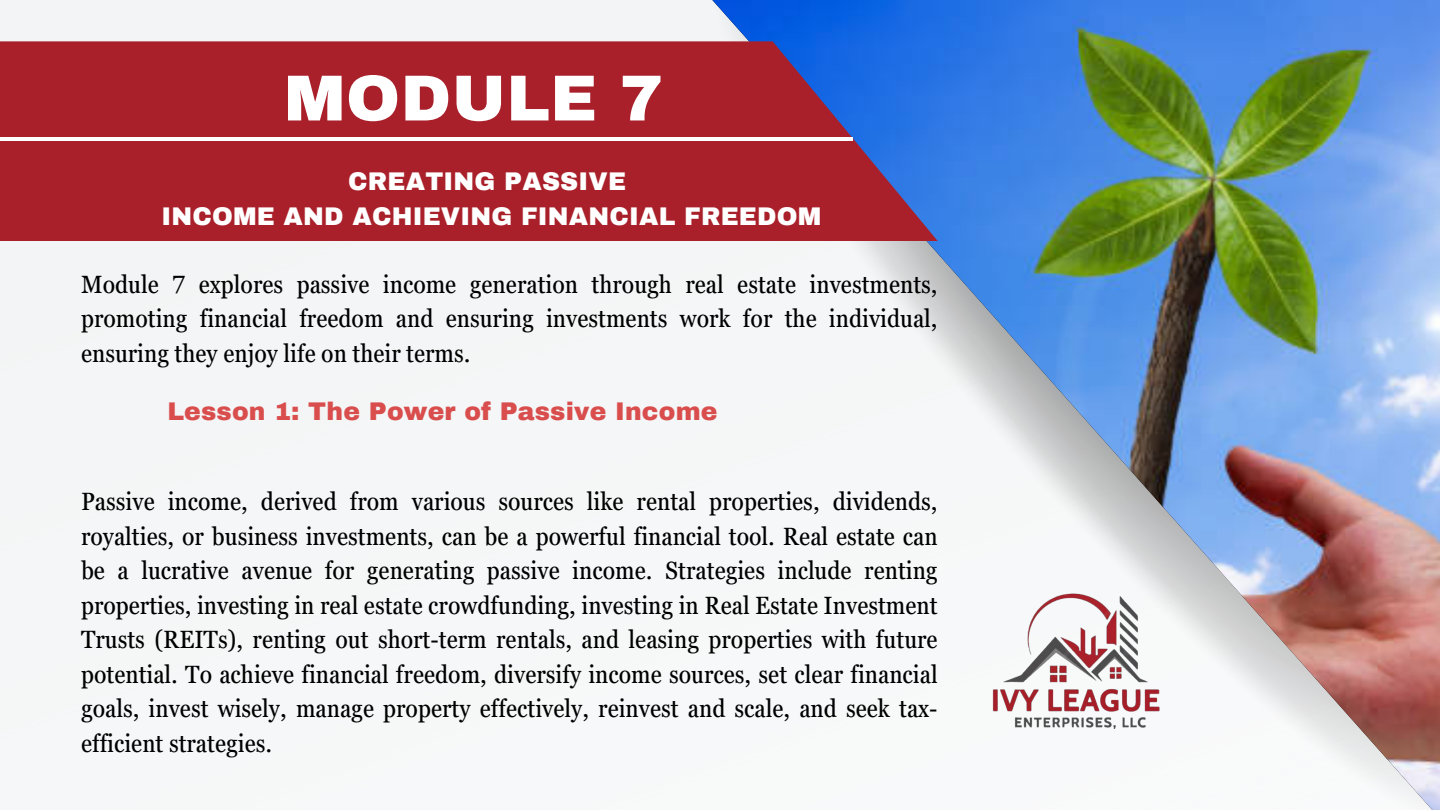
<style>
.page{position:relative;width:1440px;height:810px;background:#fff}
.page>*{position:absolute;margin:0;border:0;box-sizing:border-box;transform-origin:0 0}
.t1{font:900 65px "Archivo";letter-spacing:.01em;color:#fff}
.t2{font:condensed 25px/34.5px "Georgia Pro";color:#000;text-align:justify}
.t3{font:900 25px "Archivo";letter-spacing:.01em;color:#fff}
.t4{font:900 25px "Archivo";letter-spacing:.01em;color:#d94d4d}
</style>
<div class="page">
<div style="left:625px;top:0;width:87px;height:810px;background:#f5f7f8"></div>
<img style="left:712px;top:0;width:728px;height:810px">
<svg style="left:0;top:41px;width:938px;height:200px;fill:#a9202a"></svg>
<hr style="left:0;top:137px;width:853px;height:4px;background:#fff">
<img style="left:992px;top:590px;width:168px;height:139px">
<p class="t1" style="left:284px;top:63px;width:381px">MODULE 7</p>
<p class="t3" style="left:348px;top:169px;width:279px">CREATING PASSIVE</p>
<p class="t3" style="left:161px;top:203px;width:662px">INCOME AND ACHIEVING FINANCIAL FREEDOM</p>
<p class="t2" style="left:81px;top:267px;width:858px">Module 7 explores passive income generation through real estate investments, promoting financial freedom and ensuring investments work for the individual, ensuring they enjoy life on their terms.</p>
<p class="t4" style="left:167px;top:398px;width:552px">Lesson 1: The Power of Passive Income</p>
<p class="t2" style="left:81px;top:484px;width:858px">Passive income, derived from various sources like rental properties, dividends, royalties, or business investments, can be a powerful financial tool. Real estate can be a lucrative avenue for generating passive income. Strategies include renting properties, investing in real estate crowdfunding, investing in Real Estate Investment Trusts (REITs), renting out short-term rentals, and leasing properties with future potential. To achieve financial freedom, diversify income sources, set clear financial goals, invest wisely, manage property effectively, reinvest and scale, and seek tax&shy;efficient strategies.</p>
</div>
